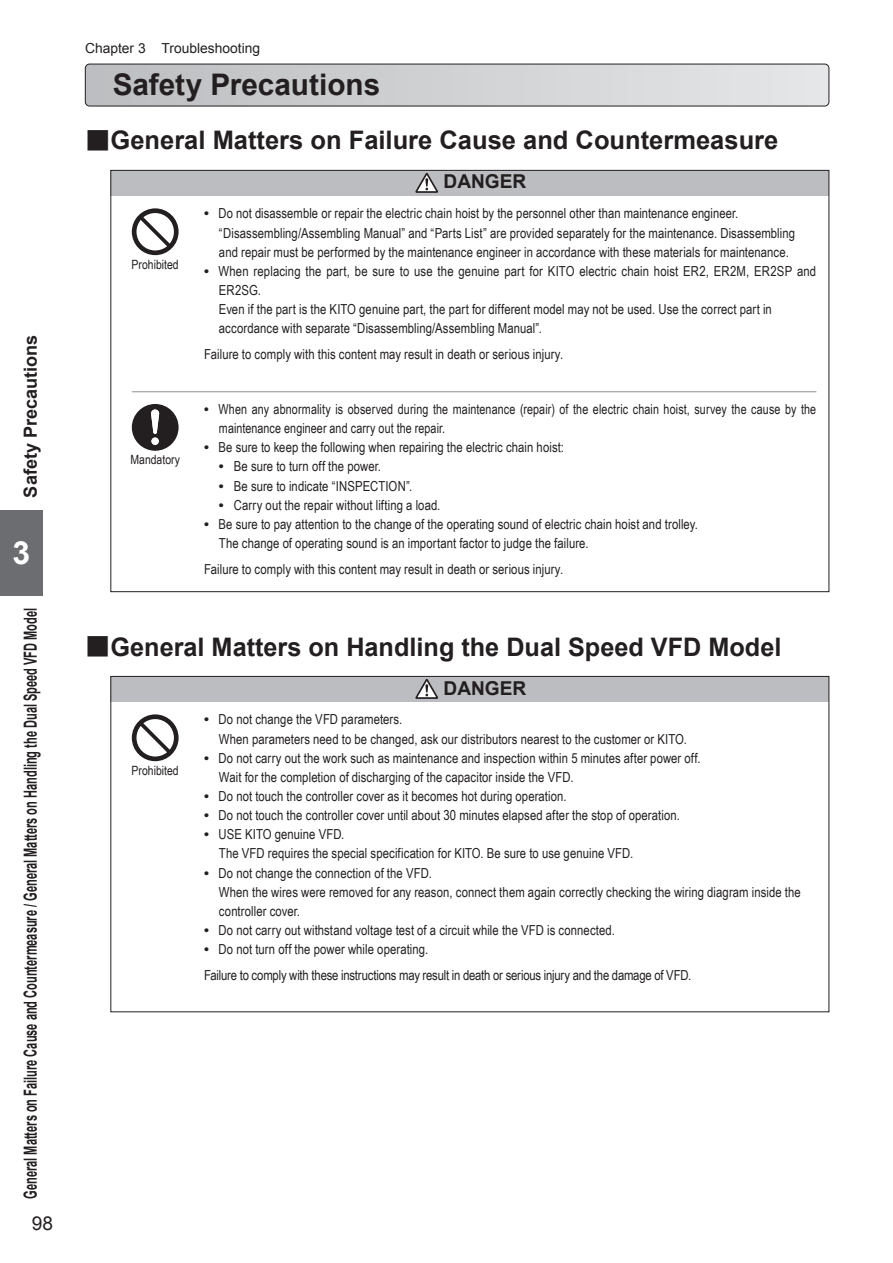
<style>
.page{position:relative;width:893px;height:1263px;background:#fff}
.page>*{position:absolute;margin:0;border:0;box-sizing:border-box;transform-origin:0 0}
.t1{font:700 31.95px "Arial";color:#fff}
.t2{font:700 29.7px "Arial";letter-spacing:-.005em;color:#231f20}
.t3{font:700 25.5px "Arial";color:#231f20}
.t4{font:700 19.2px "Arial";color:#231f20}
.t5{font:19.2px "Arial";color:#231f20}
.t6{font:700 18px "Arial";color:#231f20;scale:.61 1}
.t7{font:700 18px "Arial";color:#231f20}
.t8{font:13.8px/19.2px "Arial Narrow";letter-spacing:.005em;color:#231f20}
.t9{font:13.8px/19.2px "Arial Narrow";letter-spacing:.005em;color:#231f20;scale:.95 1}
.t10{font:13.8px/25.5px "Arial Narrow";letter-spacing:-.015em;color:#231f20}
.t11{font:13.8px "Arial";color:#231f20}
.t12{font:12.75px "Arial Narrow";color:#231f20}
.s1{font-family:"Koz Go Pro"}
.s2{font-family:"Arial";font-weight:700}
</style>
<div class="page">
<svg style="left:85px;top:64px;width:744px;height:42px;background:#d0d1d4"></svg>
<div style="left:85px;top:64px;width:744px;height:42px;border:1px solid #231f20;border-radius:4px"></div>
<div style="left:111px;top:170px;width:718px;height:26px;background:#bcbdc0"></div>
<svg style="left:132px;top:208px;width:47px;height:47px"></svg>
<svg style="left:132px;top:404px;width:47px;height:47px"></svg>
<hr style="left:132px;top:391px;width:684px;height:1px;background:#939598">
<div style="left:111px;top:676px;width:718px;height:26px;background:#bcbdc0"></div>
<svg style="left:132px;top:714px;width:47px;height:47px"></svg>
<div style="left:0;top:510px;width:43px;height:85px;background:#6c6d70"></div>
<svg style="left:415px;top:173px;width:24px;height:20px"></svg>
<svg style="left:415px;top:679px;width:24px;height:20px"></svg>
<h3 class="t7" style="left:18px;top:497px;width:164px;rotate:-90deg">Safety Precautions</h3>
<h1 class="t1" style="left:12px;top:532px;width:19px">3</h1>
<h3 class="t6" style="left:18px;top:1199px;width:970px;rotate:-90deg">General Matters on Failure Cause and Countermeasure / General Matters on Handling the Dual Speed VFD Model</h3>
<h3 class="t5" style="left:32px;top:1211px;width:23px">98</h3>
<p class="t11" style="left:85px;top:39px;width:177px">Chapter 3 Troubleshooting</p>
<h2 class="t2" style="left:113px;top:65px;width:269px">Safety Precautions</h2>
<h3 class="t3" style="left:85px;top:123px;width:695px"><span class="s1">■</span>General Matters on Failure Cause and Countermeasure</h3>
<p class="t12" style="left:132px;top:255px;width:49px">Prohibited</p>
<p class="t12" style="left:130px;top:450px;width:51px">Mandatory</p>
<h3 class="t4" style="left:444px;top:169px;width:84px">DANGER</h3>
<p class="t8" style="left:219px;top:203px;width:578px;text-indent:-15px"><span class="s2">•</span> Do not disassemble or repair the electric chain hoist by the personnel other than maintenance engineer. “Disassembling/Assembling Manual” and “Parts List” are provided separately for the maintenance. Disassembling and repair must be performed by the maintenance engineer in accordance with these materials for maintenance.</p>
<p class="t8" style="left:219px;top:261px;width:599px;text-indent:-15px"><span class="s2">•</span> When replacing the part, be sure to use the genuine part for KITO electric chain hoist ER2, ER2M, ER2SP and ER2SG.<br>Even if the part is the KITO genuine part, the part for different model may not be used. Use the correct part in accordance with separate “Disassembling/Assembling Manual”.</p>
<p class="t8" style="left:204px;top:344px;width:361px">Failure to comply with this content may result in death or serious injury.</p>
<p class="t9" style="left:219px;top:399px;width:630px;text-indent:-15px"><span class="s2">•</span> When any abnormality is observed during the maintenance (repair) of the electric chain hoist, survey the cause by the maintenance engineer and carry out the repair.</p>
<p class="t8" style="left:204px;top:437px;width:361px"><span class="s2">•</span> Be sure to keep the following when repairing the electric chain hoist:</p>
<p class="t8" style="left:219px;top:456px;width:164px"><span class="s2">•</span> Be sure to turn off the power.</p>
<p class="t8" style="left:219px;top:476px;width:195px"><span class="s2">•</span> Be sure to indicate “INSPECTION”.</p>
<p class="t8" style="left:219px;top:495px;width:223px"><span class="s2">•</span> Carry out the repair without lifting a load.</p>
<p class="t8" style="left:219px;top:514px;width:481px;text-indent:-15px"><span class="s2">•</span> Be sure to pay attention to the change of the operating sound of electric chain hoist and trolley.<br>The change of operating sound is an important factor to judge the failure.</p>
<p class="t8" style="left:204px;top:558px;width:361px">Failure to comply with this content may result in death or serious injury.</p>
<h3 class="t3" style="left:85px;top:629px;width:698px"><span class="s1">■</span>General Matters on Handling the Dual Speed VFD Model</h3>
<p class="t12" style="left:132px;top:761px;width:49px">Prohibited</p>
<h3 class="t4" style="left:444px;top:675px;width:84px">DANGER</h3>
<p class="t8" style="left:219px;top:709px;width:469px;text-indent:-15px"><span class="s2">•</span> Do not change the VFD parameters.<br>When parameters need to be changed, ask our distributors nearest to the customer or KITO.</p>
<p class="t8" style="left:219px;top:748px;width:483px;text-indent:-15px"><span class="s2">•</span> Do not carry out the work such as maintenance and inspection within 5 minutes after power off.<br>Wait for the completion of discharging of the capacitor inside the VFD.</p>
<p class="t8" style="left:204px;top:786px;width:364px"><span class="s2">•</span> Do not touch the controller cover as it becomes hot during operation.</p>
<p class="t8" style="left:204px;top:805px;width:477px"><span class="s2">•</span> Do not touch the controller cover until about 30 minutes elapsed after the stop of operation.</p>
<p class="t8" style="left:219px;top:824px;width:416px;text-indent:-15px"><span class="s2">•</span> USE KITO genuine VFD.<br>The VFD requires the special specification for KITO. Be sure to use genuine VFD.</p>
<p class="t8" style="left:219px;top:862px;width:583px;text-indent:-15px"><span class="s2">•</span> Do not change the connection of the VFD.<br>When the wires were removed for any reason, connect them again correctly checking the wiring diagram inside the controller cover.</p>
<p class="t8" style="left:204px;top:920px;width:412px"><span class="s2">•</span> Do not carry out withstand voltage test of a circuit while the VFD is connected.</p>
<p class="t10" style="left:204px;top:936px;width:489px"><span class="s2">•</span> Do not turn off the power while operating.<br>Failure to comply with these instructions may result in death or serious injury and the damage of VFD.</p>
</div>
